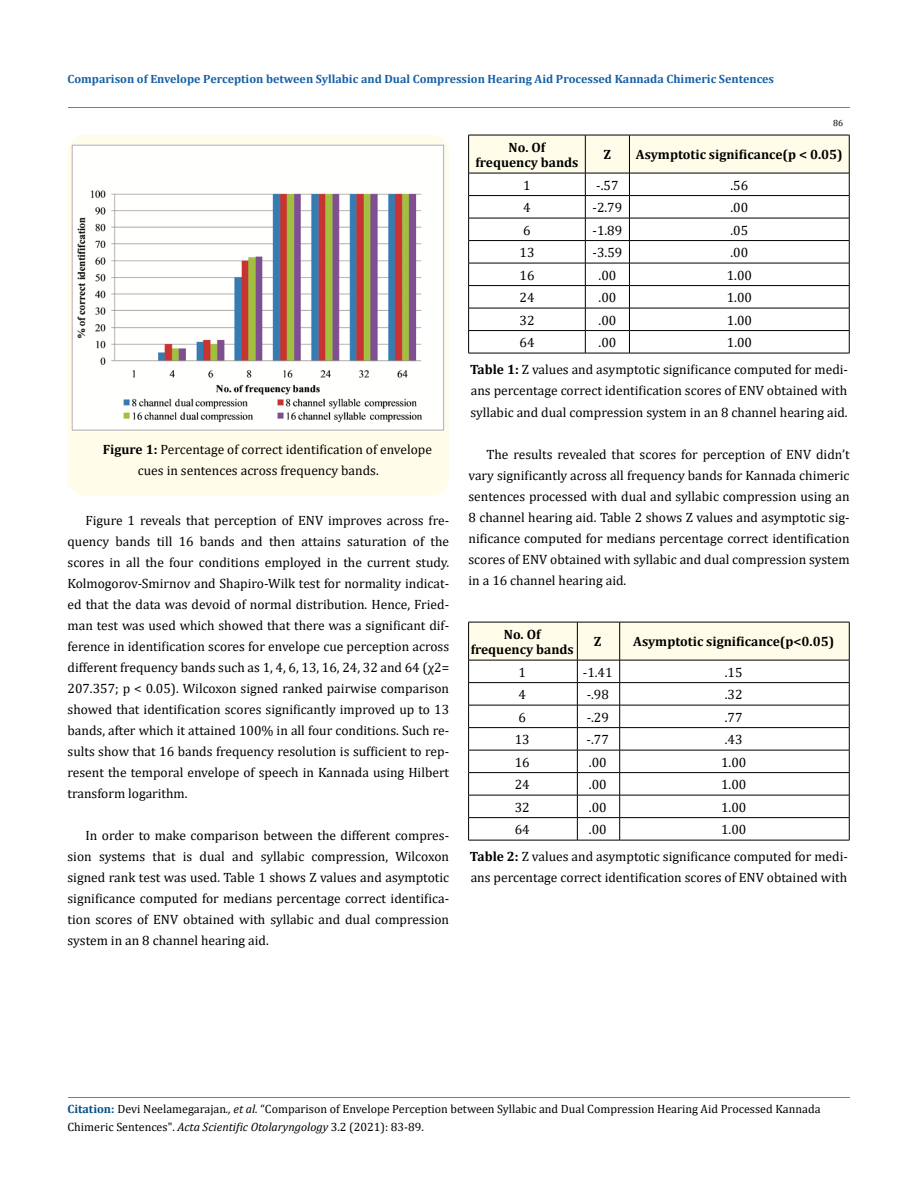
<style>
.page{position:relative;width:917px;height:1188px;background:#fff}
.page>*{position:absolute;margin:0;border:0;box-sizing:border-box;transform-origin:0 0}
.t1{font:13.5px/21px "Cambria";color:#000}
.t2{font:700 13.5px/15.5px "Cambria";color:#000;text-align:center}
.t3{font:12px/18px "Cambria";color:#000}
.t4{font:700 12px "Cambria";color:#1560a6}
.t5{font:9px "Cambria";color:#000}
.s1{font-weight:700}
.s2{font-weight:700;color:#035089}
.s3{font-style:italic}
</style>
<div class="page">
<div style="left:68px;top:135px;width:381px;height:361px;background:#fffde9;border-radius:18px"></div>
<img style="left:72px;top:145px;width:373px;height:287px">
<svg style="left:468px;top:135px;width:382px;height:218px"></svg>
<hr style="left:468px;top:353px;width:117px;height:1px;background:#000">
<hr style="left:585px;top:353px;width:44px;height:1px;background:#000">
<hr style="left:629px;top:353px;width:220px;height:1px;background:#000">
<svg style="left:468px;top:622px;width:382px;height:218px"></svg>
<hr style="left:468px;top:840px;width:109px;height:1px;background:#000">
<hr style="left:577px;top:840px;width:42px;height:1px;background:#000">
<hr style="left:619px;top:840px;width:230px;height:1px;background:#000">
<hr style="left:68px;top:108px;width:781px;height:1px;background:#e05d1a">
<hr style="left:68px;top:1097px;width:781px;height:1px;background:#e05d1a">
<p class="t4" style="left:68px;top:70px;width:708px">Comparison of Envelope Perception between Syllabic and Dual Compression Hearing Aid Processed Kannada Chimeric Sentences</p>
<p class="t5" style="left:833px;top:118px;width:11px">86</p>
<p class="t1" style="left:138px;top:439px;width:295px;text-indent:-35px"><span class="s1">Figure 1:</span> Percentage of correct identification of envelope cues in sentences across frequency bands.</p>
<p class="t1" style="left:67px;top:510px;width:383px;text-align:justify;text-indent:18px">Figure 1 reveals that perception of ENV improves across fre&shy;quency bands till 16 bands and then attains saturation of the scores in all the four conditions employed in the current study.<br>Kolmogorov-Smirnov and Shapiro-Wilk test for normality indicat&shy;ed that the data was devoid of normal distribution. Hence, Fried&shy;man test was used which showed that there was a significant dif&shy;ference in identification scores for envelope cue perception across different frequency bands such as 1, 4, 6, 13, 16, 24, 32 and 64 (χ2= 207.357; p &lt; 0.05). Wilcoxon signed ranked pairwise comparison showed that identification scores significantly improved up to 13 bands, after which it attained 100% in all four conditions. Such re&shy;sults show that 16 bands frequency resolution is sufficient to rep&shy;resent the temporal envelope of speech in Kannada using Hilbert transform logarithm.</p>
<p class="t1" style="left:67px;top:825px;width:383px;text-align:justify;text-indent:18px">In order to make comparison between the different compres&shy;sion systems that is dual and syllabic compression, Wilcoxon signed rank test was used. Table 1 shows Z values and asymptotic significance computed for medians percentage correct identifica&shy;tion scores of ENV obtained with syllabic and dual compression system in an 8 channel hearing aid.</p>
<p class="t2" style="left:475px;top:139px;width:105px">No. Of<br>frequency bands</p>
<p class="t2" style="left:603px;top:147px;width:9px">Z</p>
<p class="t2" style="left:636px;top:147px;width:208px">Asymptotic significance(p &lt; 0.05)</p>
<p class="t1" style="left:523px;top:174px;width:9px">1</p>
<p class="t1" style="left:596px;top:174px;width:24px">-.57</p>
<p class="t1" style="left:730px;top:174px;width:19px">.56</p>
<p class="t1" style="left:523px;top:197px;width:9px">4</p>
<p class="t1" style="left:592px;top:197px;width:31px">-2.79</p>
<p class="t1" style="left:730px;top:197px;width:19px">.00</p>
<p class="t1" style="left:523px;top:219px;width:9px">6</p>
<p class="t1" style="left:592px;top:219px;width:31px">-1.89</p>
<p class="t1" style="left:730px;top:219px;width:19px">.05</p>
<p class="t1" style="left:519px;top:242px;width:16px">13</p>
<p class="t1" style="left:592px;top:242px;width:31px">-3.59</p>
<p class="t1" style="left:730px;top:242px;width:19px">.00</p>
<p class="t1" style="left:519px;top:264px;width:16px">16</p>
<p class="t1" style="left:598px;top:264px;width:19px">.00</p>
<p class="t1" style="left:726px;top:264px;width:27px">1.00</p>
<p class="t1" style="left:519px;top:287px;width:16px">24</p>
<p class="t1" style="left:598px;top:287px;width:19px">.00</p>
<p class="t1" style="left:726px;top:287px;width:27px">1.00</p>
<p class="t1" style="left:519px;top:309px;width:16px">32</p>
<p class="t1" style="left:598px;top:309px;width:19px">.00</p>
<p class="t1" style="left:726px;top:309px;width:27px">1.00</p>
<p class="t1" style="left:519px;top:332px;width:16px">64</p>
<p class="t1" style="left:598px;top:332px;width:19px">.00</p>
<p class="t1" style="left:470px;top:329px;width:379px;line-height:27.2px;text-indent:257px">1.00<br><span class="s1">Table 1:</span> Z values and asymptotic significance computed for medi-</p>
<p class="t1" style="left:470px;top:379px;width:379px;line-height:22.5px">ans percentage correct identification scores of ENV obtained with syllabic and dual compression system in an 8 channel hearing aid.</p>
<p class="t1" style="left:468px;top:444px;width:382px;text-align:justify;text-indent:18px">The results revealed that scores for perception of ENV didn’t vary significantly across all frequency bands for Kannada chimeric sentences processed with dual and syllabic compression using an 8 channel hearing aid. Table 2 shows Z values and asymptotic sig&shy;nificance computed for medians percentage correct identification scores of ENV obtained with syllabic and dual compression system in a 16 channel hearing aid.</p>
<p class="t2" style="left:470px;top:626px;width:105px">No. Of<br>frequency bands</p>
<p class="t2" style="left:594px;top:634px;width:9px">Z</p>
<p class="t2" style="left:633px;top:634px;width:202px">Asymptotic significance(p&lt;0.05)</p>
<p class="t1" style="left:518px;top:661px;width:9px">1</p>
<p class="t1" style="left:583px;top:661px;width:31px">-1.41</p>
<p class="t1" style="left:724px;top:661px;width:19px">.15</p>
<p class="t1" style="left:518px;top:684px;width:9px">4</p>
<p class="t1" style="left:586px;top:684px;width:24px">-.98</p>
<p class="t1" style="left:724px;top:684px;width:19px">.32</p>
<p class="t1" style="left:518px;top:706px;width:9px">6</p>
<p class="t1" style="left:586px;top:706px;width:24px">-.29</p>
<p class="t1" style="left:724px;top:706px;width:19px">.77</p>
<p class="t1" style="left:514px;top:729px;width:16px">13</p>
<p class="t1" style="left:586px;top:729px;width:24px">-.77</p>
<p class="t1" style="left:724px;top:729px;width:19px">.43</p>
<p class="t1" style="left:514px;top:751px;width:16px">16</p>
<p class="t1" style="left:589px;top:751px;width:19px">.00</p>
<p class="t1" style="left:721px;top:751px;width:27px">1.00</p>
<p class="t1" style="left:514px;top:774px;width:16px">24</p>
<p class="t1" style="left:589px;top:774px;width:19px">.00</p>
<p class="t1" style="left:721px;top:774px;width:27px">1.00</p>
<p class="t1" style="left:514px;top:796px;width:16px">32</p>
<p class="t1" style="left:589px;top:796px;width:19px">.00</p>
<p class="t1" style="left:721px;top:796px;width:27px">1.00</p>
<p class="t1" style="left:514px;top:819px;width:16px">64</p>
<p class="t1" style="left:589px;top:819px;width:19px">.00</p>
<p class="t1" style="left:470px;top:816px;width:379px;line-height:27.2px;text-indent:251px">1.00<br><span class="s1">Table 2:</span> Z values and asymptotic significance computed for medi-</p>
<p class="t1" style="left:470px;top:866px;width:378px">ans percentage correct identification scores of ENV obtained with</p>
<p class="t3" style="left:68px;top:1099px;width:754px"><span class="s2">Citation:</span> Devi Neelamegarajan<span class="s3">., et al.</span> “Comparison of Envelope Perception between Syllabic and Dual Compression Hearing Aid Processed Kannada<br>Chimeric Sentences". <span class="s3">Acta Scientific Otolaryngology</span> 3.2 (2021): 83-89.</p>
</div>
